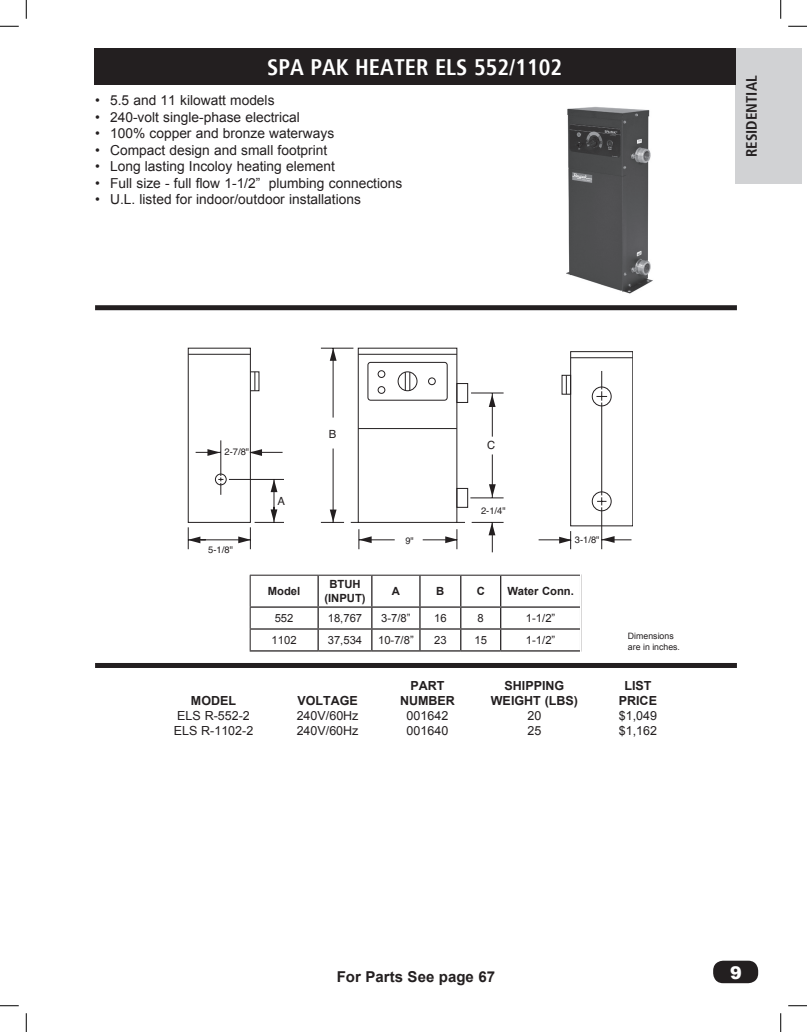
<style>
.page{position:relative;width:807px;height:1032px;background:#fff}
.page>*{position:absolute;margin:0;border:0;box-sizing:border-box;transform-origin:0 0}
.t1{font:700 condensed 22.5px "Frutiger";color:#fff}
.t2{font:900 17.5px "Arial";color:#fff}
.t3{font:700 15px "Arial";color:#231f20}
.t4{font:700 condensed 15px "Frutiger";color:#231f20}
.t5{font:13.75px "Arial";color:#231f20}
.t6{font:12.5px "Arial";color:#231f20}
.t7{font:700 12.5px "Arial";color:#231f20}
.t8{font:11.25px "Arial";color:#231f20}
.t9{font:700 11.25px/13.5px "Arial";color:#231f20;text-align:center}
.t10{font:11.25px "Helvetica";color:#231f20}
.t11{font:9.38px "Helvetica";color:#231f20}
.t12{font:8.75px/10.5px "Arial";color:#231f20}
</style>
<div class="page">
<div style="left:712px;top:960px;width:46px;height:22px;background:#231f20;border-radius:10px"></div>
<div style="left:735px;top:49px;width:66px;height:135px;background:#d1d2d4"></div>
<img style="left:566px;top:106px;width:87px;height:188px">
<svg style="left:187px;top:347px;width:445px;height:179px"></svg>
<hr style="left:358px;top:354px;width:98px;height:1px;background:#231f20">
<svg style="left:249px;top:370px;width:363px;height:153px"></svg>
<svg style="left:566px;top:375px;width:1px;height:19px"></svg>
<svg style="left:254px;top:372px;width:1px;height:18px"></svg>
<svg style="left:405px;top:372px;width:5px;height:18px"></svg>
<hr style="left:188px;top:354px;width:62px;height:1px;background:#231f20">
<hr style="left:570px;top:357px;width:62px;height:1px;background:#231f20">
<hr style="left:220px;top:440px;width:1px;height:36px;background:#231f20">
<hr style="left:250px;top:452px;width:32px;height:1px;background:#231f20">
<hr style="left:200px;top:539px;width:50px;height:1px;background:#231f20">
<hr style="left:422px;top:539px;width:34px;height:1px;background:#231f20">
<hr style="left:359px;top:539px;width:35px;height:1px;background:#231f20">
<hr style="left:471px;top:392px;width:32px;height:1px;background:#231f20">
<hr style="left:470px;top:497px;width:33px;height:1px;background:#231f20">
<hr style="left:471px;top:522px;width:32px;height:1px;background:#231f20">
<hr style="left:492px;top:454px;width:1px;height:44px;background:#231f20">
<hr style="left:492px;top:393px;width:1px;height:43px;background:#231f20">
<hr style="left:492px;top:522px;width:1px;height:30px;background:#231f20">
<hr style="left:601px;top:507px;width:1px;height:42px;background:#231f20">
<hr style="left:601px;top:402px;width:1px;height:93px;background:#231f20">
<hr style="left:601px;top:539px;width:30px;height:1px;background:#231f20">
<hr style="left:538px;top:539px;width:32px;height:1px;background:#231f20">
<svg style="left:596px;top:371px;width:11px;height:29px"></svg>
<svg style="left:597px;top:497px;width:9px;height:8px"></svg>
<svg style="left:218px;top:477px;width:5px;height:17px"></svg>
<hr style="left:321px;top:348px;width:32px;height:1px;background:#231f20">
<hr style="left:333px;top:348px;width:1px;height:69px;background:#231f20">
<hr style="left:333px;top:448px;width:1px;height:74px;background:#231f20">
<svg style="left:445px;top:529px;width:13px;height:20px"></svg>
<svg style="left:358px;top:529px;width:13px;height:20px"></svg>
<svg style="left:238px;top:527px;width:13px;height:22px"></svg>
<svg style="left:188px;top:527px;width:18px;height:22px"></svg>
<svg style="left:559px;top:531px;width:12px;height:18px"></svg>
<svg style="left:601px;top:536px;width:13px;height:7px"></svg>
<svg style="left:195px;top:449px;width:26px;height:7px"></svg>
<svg style="left:249px;top:449px;width:13px;height:7px"></svg>
<svg style="left:488px;top:394px;width:7px;height:13px"></svg>
<svg style="left:489px;top:484px;width:6px;height:13px"></svg>
<svg style="left:329px;top:348px;width:7px;height:13px"></svg>
<svg style="left:321px;top:509px;width:23px;height:14px"></svg>
<svg style="left:488px;top:522px;width:7px;height:13px"></svg>
<svg style="left:270px;top:480px;width:7px;height:12px"></svg>
<hr style="left:229px;top:479px;width:55px;height:1px;background:#231f20">
<hr style="left:254px;top:522px;width:30px;height:1px;background:#231f20">
<svg style="left:270px;top:506px;width:7px;height:16px"></svg>
<hr style="left:274px;top:479px;width:1px;height:34px;background:#231f20">
<div style="left:95px;top:305px;width:641px;height:5px;background:#231f20"></div>
<div style="left:95px;top:662px;width:641px;height:6px;background:#231f20"></div>
<svg style="left:250px;top:575px;width:329px;height:75px"></svg>
<hr style="left:249px;top:650px;width:69px;height:1px;background:#231f20">
<hr style="left:318px;top:650px;width:54px;height:1px;background:#231f20">
<hr style="left:372px;top:650px;width:48px;height:1px;background:#231f20">
<hr style="left:420px;top:650px;width:40px;height:1px;background:#231f20">
<hr style="left:460px;top:650px;width:40px;height:1px;background:#231f20">
<hr style="left:500px;top:650px;width:81px;height:1px;background:#231f20">
<div style="left:248px;top:573px;width:333px;height:81px;border:1px solid #fff"></div>
<div style="left:94px;top:49px;width:641px;height:36px;background:#231f20"></div>
<svg style="left:0;top:25px;width:19px;height:2px"></svg>
<svg style="left:788px;top:25px;width:18px;height:2px"></svg>
<svg style="left:0;top:1005px;width:19px;height:1px"></svg>
<svg style="left:788px;top:1005px;width:18px;height:1px"></svg>
<svg style="left:25px;top:0;width:2px;height:19px"></svg>
<svg style="left:25px;top:1013px;width:2px;height:18px"></svg>
<svg style="left:780px;top:0;width:1px;height:19px"></svg>
<svg style="left:780px;top:1013px;width:1px;height:18px"></svg>
<h1 class="t1" style="left:267px;top:54px;width:296px">SPA PAK HEATER ELS 552/1102</h1>
<p class="t5" style="left:95px;top:91px;width:181px">• 5.5 and 11 kilowatt models</p>
<p class="t5" style="left:95px;top:108px;width:206px">• 240-volt single-phase electrical</p>
<p class="t5" style="left:95px;top:124px;width:240px">• 100% copper and bronze waterways</p>
<p class="t5" style="left:95px;top:141px;width:234px">• Compact design and small footprint</p>
<p class="t5" style="left:95px;top:157px;width:241px">• Long lasting Incoloy heating element</p>
<p class="t5" style="left:95px;top:174px;width:308px">• Full size - full flow 1-1/2” plumbing connections</p>
<p class="t5" style="left:95px;top:190px;width:267px">• U.L. listed for indoor/outdoor installations</p>
<p class="t4" style="left:742px;top:157px;width:83px;rotate:-90deg">RESIDENTIAL</p>
<p class="t11" style="left:224px;top:444px;width:26px">2-7/8"</p>
<p class="t11" style="left:208px;top:542px;width:26px">5-1/8"</p>
<p class="t10" style="left:277px;top:492px;width:9px">A</p>
<p class="t10" style="left:328px;top:425px;width:9px">B</p>
<p class="t11" style="left:405px;top:533px;width:10px">9"</p>
<p class="t10" style="left:487px;top:436px;width:10px">C</p>
<p class="t11" style="left:481px;top:503px;width:26px">2-1/4"</p>
<p class="t11" style="left:574px;top:532px;width:26px">3-1/8"</p>
<p class="t9" style="left:268px;top:584px;width:34px">Model</p>
<p class="t9" style="left:324px;top:578px;width:43px">BTUH (INPUT)</p>
<p class="t9" style="left:391px;top:584px;width:10px">A</p>
<p class="t9" style="left:436px;top:584px;width:10px">B</p>
<p class="t9" style="left:476px;top:584px;width:10px">C</p>
<p class="t9" style="left:507px;top:584px;width:68px">Water Conn.</p>
<p class="t8" style="left:274px;top:610px;width:20px">552</p>
<p class="t8" style="left:327px;top:610px;width:36px">18,767</p>
<p class="t8" style="left:381px;top:610px;width:31px">3-7/8”</p>
<p class="t8" style="left:434px;top:610px;width:14px">16</p>
<p class="t8" style="left:477px;top:610px;width:8px">8</p>
<p class="t8" style="left:525px;top:610px;width:31px">1-1/2”</p>
<p class="t8" style="left:271px;top:632px;width:27px">1102</p>
<p class="t8" style="left:327px;top:632px;width:36px">37,534</p>
<p class="t8" style="left:378px;top:632px;width:37px">10-7/8”</p>
<p class="t8" style="left:434px;top:632px;width:14px">23</p>
<p class="t8" style="left:474px;top:632px;width:14px">15</p>
<p class="t8" style="left:525px;top:632px;width:31px">1-1/2”</p>
<p class="t12" style="left:627px;top:630px;width:54px">Dimensions are in inches.</p>
<p class="t7" style="left:410px;top:676px;width:36px">PART</p>
<p class="t7" style="left:504px;top:676px;width:61px">SHIPPING</p>
<p class="t7" style="left:624px;top:676px;width:29px">LIST</p>
<p class="t7" style="left:191px;top:691px;width:47px">MODEL</p>
<p class="t7" style="left:297px;top:691px;width:62px">VOLTAGE</p>
<p class="t7" style="left:400px;top:691px;width:56px">NUMBER</p>
<p class="t7" style="left:490px;top:691px;width:89px">WEIGHT (LBS)</p>
<p class="t7" style="left:618px;top:691px;width:40px">PRICE</p>
<p class="t6" style="left:177px;top:707px;width:74px">ELS R-552-2</p>
<p class="t6" style="left:296px;top:707px;width:63px">240V/60Hz</p>
<p class="t6" style="left:406px;top:707px;width:43px">001642</p>
<p class="t6" style="left:527px;top:707px;width:15px">20</p>
<p class="t6" style="left:618px;top:707px;width:40px">$1,049</p>
<p class="t6" style="left:174px;top:722px;width:81px">ELS R-1102-2</p>
<p class="t6" style="left:296px;top:722px;width:63px">240V/60Hz</p>
<p class="t6" style="left:406px;top:722px;width:43px">001640</p>
<p class="t6" style="left:527px;top:722px;width:15px">25</p>
<p class="t6" style="left:618px;top:722px;width:40px">$1,162</p>
<p class="t3" style="left:336px;top:966px;width:160px">For Parts See page 67</p>
<p class="t2" style="left:729px;top:959px;width:13px">9</p>
</div>
